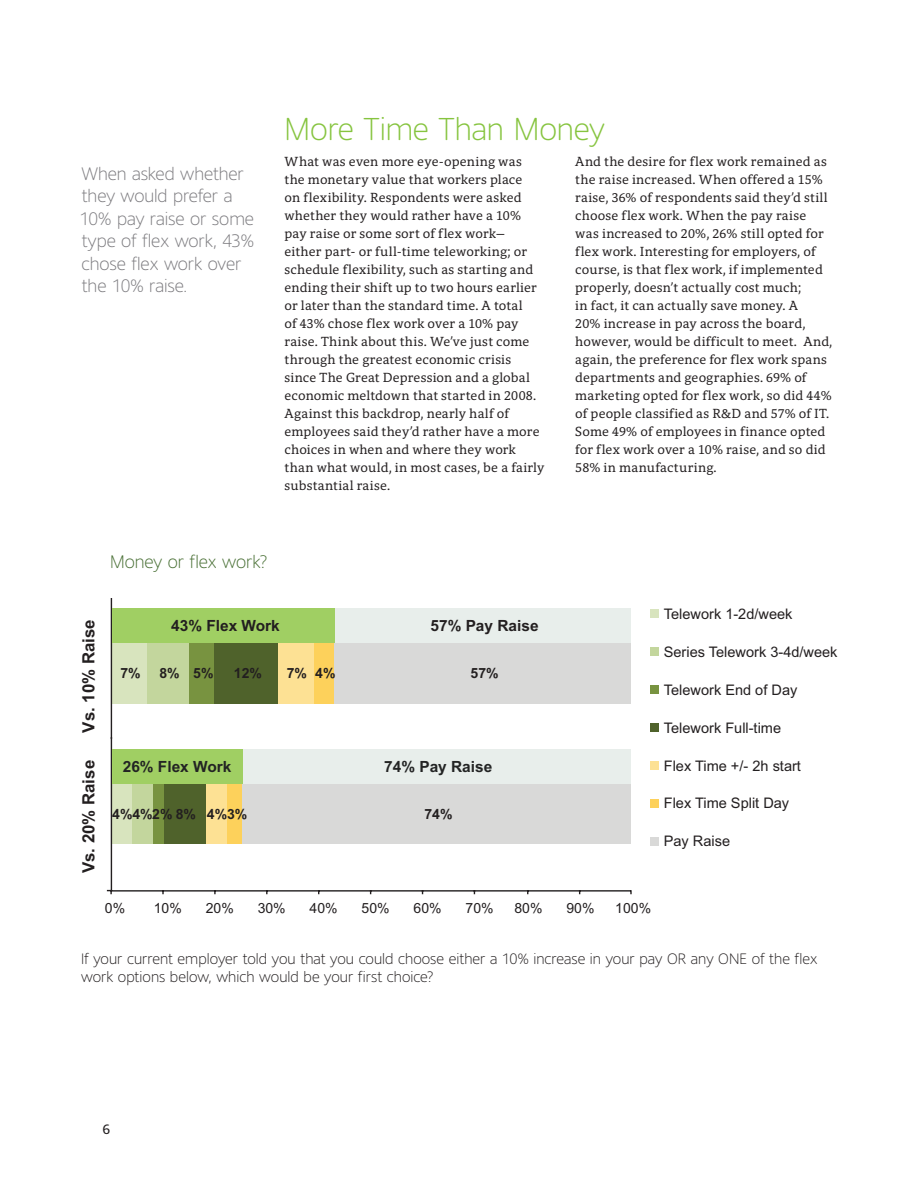
<style>
.page{position:relative;width:918px;height:1188px;background:#fff}
.page>*{position:absolute;margin:0;border:0;box-sizing:border-box;transform-origin:0 0}
.t1{font:300 31.5px "Harmony Sans";letter-spacing:-.005em;color:#86c43f}
.t2{font:300 18px/22.5px "Harmony Sans";letter-spacing:-.005em;color:#7c7b7f}
.t3{font:300 18px "Harmony Sans";color:#486f34}
.t4{font:700 16.8px "Arial";color:#231f20}
.t5{font:700 16.05px "Arial";color:#232424}
.t6{font:700 15.45px "Arial";color:#231f20}
.t7{font:700 15.45px "Arial";color:#232424}
.t8{font:300 15px/18px "Harmony Sans";letter-spacing:.005em;color:#231f20}
.t9{font:14.55px "Arial";color:#231f20}
.t10{font:14.1px "Arial";color:#231f20}
.t11{font:700 14.1px "Arial";color:#231f20}
.t12{font:13.5px/18px "Harmony Serif";letter-spacing:.01em;color:#231f20}
.t13{font:13.5px "Harmony Sans";color:#231f20}
.t14{font:12.6px "Arial";color:#231f20}
.t15{font:11.25px "Arial";color:#231f20}
</style>
<div class="page">
<div style="left:111px;top:642px;width:37px;height:62px;background:#d8e4be"></div>
<div style="left:148px;top:642px;width:42px;height:62px;background:#c3d69d"></div>
<div style="left:190px;top:642px;width:25px;height:62px;background:#789340"></div>
<div style="left:215px;top:642px;width:63px;height:62px;background:#4f622b"></div>
<div style="left:278px;top:642px;width:37px;height:62px;background:#fde194"></div>
<div style="left:315px;top:642px;width:19px;height:62px;background:#fdd15b"></div>
<div style="left:334px;top:642px;width:297px;height:62px;background:#d9d9d8"></div>
<hr style="left:111px;top:749px;width:526px;height:1px;background:#231f20">
<hr style="left:111px;top:598px;width:1px;height:140px;background:#231f20">
<div style="left:112px;top:608px;width:223px;height:34px;background:#a0cf63"></div>
<div style="left:335px;top:608px;width:296px;height:34px;background:#e8eeeb"></div>
<div style="left:111px;top:783px;width:21px;height:61px;background:#d8e4be"></div>
<div style="left:132px;top:783px;width:21px;height:61px;background:#c3d69d"></div>
<div style="left:153px;top:783px;width:11px;height:61px;background:#789340"></div>
<div style="left:164px;top:783px;width:42px;height:61px;background:#4f622b"></div>
<div style="left:206px;top:783px;width:22px;height:61px;background:#fde194"></div>
<div style="left:228px;top:783px;width:15px;height:61px;background:#fdd15b"></div>
<div style="left:243px;top:783px;width:388px;height:61px;background:#d9d9d8"></div>
<hr style="left:111px;top:890px;width:520px;height:2px;background:#231f20">
<hr style="left:111px;top:737px;width:1px;height:154px;background:#231f20">
<svg style="left:107px;top:890px;width:5px;height:4px"></svg>
<div style="left:243px;top:749px;width:388px;height:34px;background:#e8eeeb"></div>
<div style="left:112px;top:749px;width:131px;height:34px;background:#a0cf63"></div>
<div style="left:651px;top:610px;width:8px;height:8px;background:#d8e4be"></div>
<div style="left:651px;top:648px;width:8px;height:8px;background:#c3d69d"></div>
<div style="left:651px;top:685px;width:8px;height:9px;background:#789340"></div>
<div style="left:651px;top:723px;width:8px;height:9px;background:#4f622b"></div>
<div style="left:651px;top:761px;width:8px;height:8px;background:#fde194"></div>
<div style="left:651px;top:799px;width:8px;height:8px;background:#fdd15b"></div>
<div style="left:651px;top:837px;width:8px;height:8px;background:#d9d9d8"></div>
<h2 class="t2" style="left:80px;top:162px;width:176px">When asked whether they would prefer a<br>10% pay raise or some type of flex work, 43% chose flex work over the 10% raise.</h2>
<h1 class="t1" style="left:285px;top:109px;width:322px">More Time Than Money</h1>
<p class="t12" style="left:285px;top:153px;width:261px">What was even more eye-opening was the monetary value that workers place<br>on flexibility. Respondents were asked whether they would rather have a 10% pay raise or some sort of flex work— either part- or full-time teleworking; or schedule flexibility, such as starting and ending their shift up to two hours earlier or later than the standard time. A total<br>of 43% chose flex work over a 10% pay raise. Think about this. We’ve just come through the greatest economic crisis since The Great Depression and a global economic meltdown that started in 2008.<br>Against this backdrop, nearly half of employees said they’d rather have a more choices in when and where they work than what would, in most cases, be a fairly substantial raise.</p>
<p class="t12" style="left:575px;top:153px;width:259px">And the desire for flex work remained as the raise increased. When offered a 15% raise, 36% of respondents said they’d still choose flex work. When the pay raise was increased to 20%, 26% still opted for flex work. Interesting for employers, of course, is that flex work, if implemented properly, doesn’t actually cost much;<br>in fact, it can actually save money. A<br>20% increase in pay across the board, however, would be difficult to meet. And, again, the preference for flex work spans departments and geographies. 69% of marketing opted for flex work, so did 44% of people classified as R&amp;D and 57% of IT.<br>Some 49% of employees in finance opted for flex work over a 10% raise, and so did 58% in manufacturing.</p>
<h2 class="t3" style="left:110px;top:550px;width:159px">Money or flex work?</h2>
<p class="t4" style="left:79px;top:733px;width:115px;rotate:-90deg">Vs. 10% Raise</p>
<p class="t6" style="left:171px;top:617px;width:110px">43% Flex Work</p>
<p class="t6" style="left:431px;top:617px;width:110px">57% Pay Raise</p>
<p class="t5" style="left:83px;top:659px;width:114px">26% Flex Work</p>
<p class="t11" style="left:120px;top:665px;width:22px">7%</p>
<p class="t11" style="left:159px;top:665px;width:56px">8% 5%</p>
<p class="t11" style="left:234px;top:665px;width:30px">12%</p>
<p class="t11" style="left:287px;top:665px;width:50px">7% 4%</p>
<p class="t11" style="left:471px;top:665px;width:30px">57%</p>
<p class="t15" style="left:152px;top:760px;width:24px">10%</p>
<p class="t15" style="left:204px;top:760px;width:24px">20%</p>
<p class="t15" style="left:412px;top:760px;width:24px">60%</p>
<p class="t15" style="left:464px;top:760px;width:24px">70%</p>
<p class="t4" style="left:79px;top:873px;width:115px;rotate:-90deg">Vs. 20% Raise</p>
<p class="t7" style="left:123px;top:758px;width:110px">26% Flex Work</p>
<p class="t7" style="left:384px;top:758px;width:110px">74% Pay Raise</p>
<p class="t11" style="left:112px;top:806px;width:137px">4%4%2% 8% 4%3%</p>
<p class="t11" style="left:425px;top:806px;width:30px">74%</p>
<p class="t9" style="left:64px;top:809px;width:23px">0%</p>
<p class="t9" style="left:115px;top:809px;width:31px">10%</p>
<p class="t9" style="left:169px;top:809px;width:31px">20%</p>
<p class="t9" style="left:223px;top:809px;width:31px">30%</p>
<p class="t9" style="left:438px;top:809px;width:31px">70%</p>
<p class="t10" style="left:105px;top:903px;width:22px">0%</p>
<p class="t10" style="left:154px;top:903px;width:30px">10%</p>
<p class="t10" style="left:206px;top:903px;width:30px">20%</p>
<p class="t10" style="left:258px;top:903px;width:30px">30%</p>
<p class="t10" style="left:310px;top:903px;width:30px">40%</p>
<p class="t10" style="left:362px;top:903px;width:30px">50%</p>
<p class="t10" style="left:414px;top:903px;width:30px">60%</p>
<p class="t10" style="left:466px;top:903px;width:30px">70%</p>
<p class="t10" style="left:514px;top:903px;width:30px">80%</p>
<p class="t10" style="left:566px;top:903px;width:30px">90%</p>
<p class="t10" style="left:615px;top:903px;width:37px">100%</p>
<p class="t9" style="left:664px;top:609px;width:130px">Telework 1-2d/week</p>
<p class="t9" style="left:664px;top:646px;width:175px">Series Telework 3-4d/week</p>
<p class="t9" style="left:664px;top:684px;width:135px">Telework End of Day</p>
<p class="t9" style="left:664px;top:722px;width:119px">Telework Full-time</p>
<p class="t9" style="left:664px;top:760px;width:139px">Flex Time +/- 2h start</p>
<p class="t9" style="left:664px;top:798px;width:127px">Flex Time Split Day</p>
<p class="t9" style="left:664px;top:836px;width:68px">Pay Raise</p>
<p class="t14" style="left:679px;top:650px;width:117px">Telework End of Day</p>
<p class="t14" style="left:679px;top:725px;width:110px">Flex Time Split Day</p>
<p class="t8" style="left:81px;top:949px;width:738px">If your current employer told you that you could choose either a 10% increase in your pay OR any ONE of the flex work options below, which would be your first choice?</p>
<p class="t13" style="left:103px;top:1121px;width:9px">6</p>
</div>
